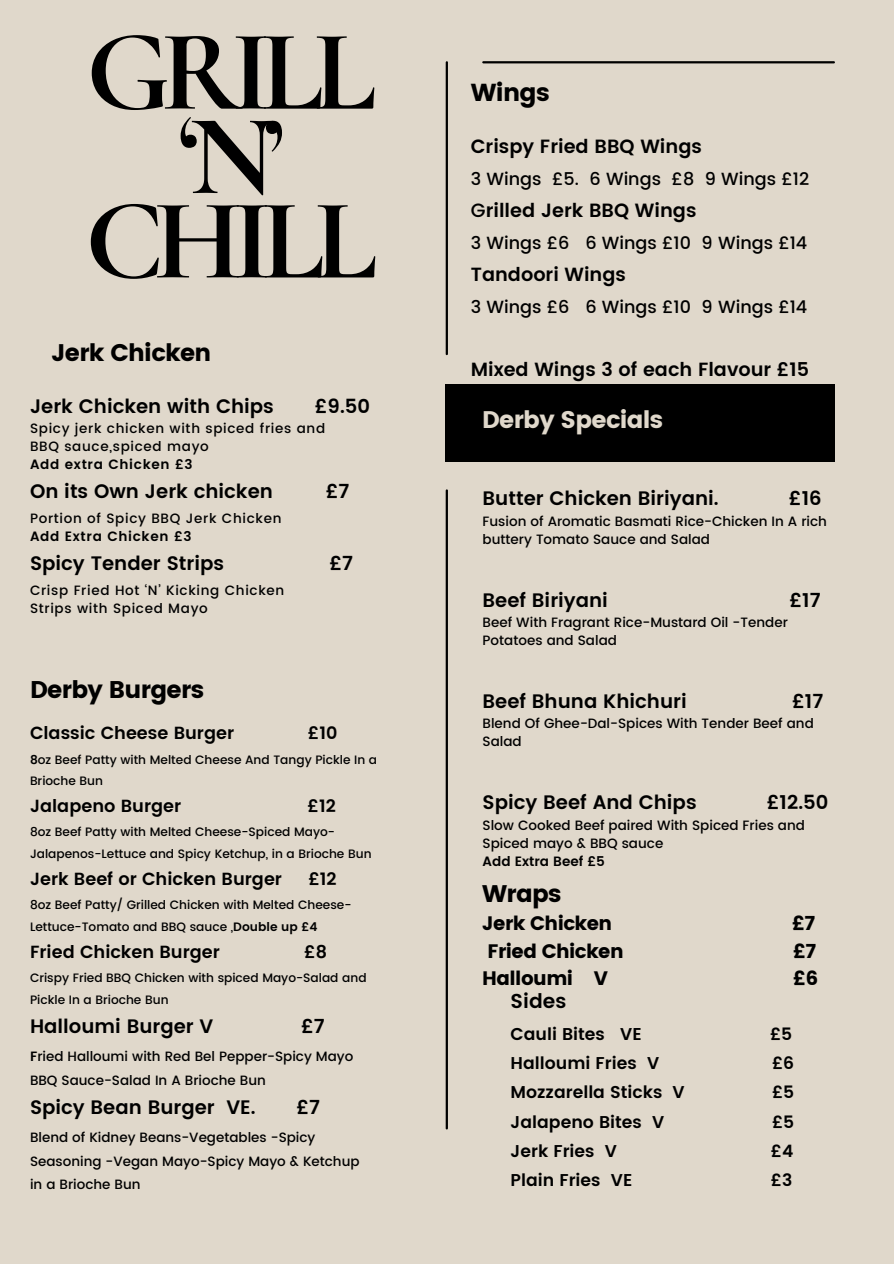
<style>
.page{position:relative;width:894px;height:1264px;background:#fff}
.page>*{position:absolute;margin:0;border:0;box-sizing:border-box;transform-origin:0 0}
.t1{font:700 115.5px/84.3px "Cormorant Garamond";letter-spacing:-.085em;color:#000;text-align:center}
.t2{font:24.6px "Poppins";letter-spacing:-.03em;color:#000}
.t3{font:24.15px "Poppins";letter-spacing:-.03em;color:#000}
.t4{font:24px "Poppins";letter-spacing:-.03em;color:#000}
.t5{font:24px "Poppins";letter-spacing:-.03em;color:#e0d8cb}
.t6{font:600 20.1px "Poppins";color:#000}
.t7{font:600 19.5px "Poppins";color:#000}
.t8{font:19.5px "Poppins";letter-spacing:-.03em;color:#000}
.t9{font:600 19.2px "Poppins";color:#000}
.t10{font:600 19.05px "Poppins";color:#000}
.t11{font:600 17.55px "Poppins";color:#000}
.t12{font:500 17.55px "Poppins";color:#000}
.t13{font:600 17.1px "Poppins";color:#000}
.t14{font:500 13.5px/18px "Poppins";color:#000}
.t15{font:500 13.5px/18px "Poppins";letter-spacing:.05em;color:#000}
.t16{font:500 12.15px/21.3px "Poppins";color:#000}
.s1{font-weight:600}
.s2{font-weight:500}
</style>
<div class="page">
<div style="left:0;top:0;width:893px;height:1263px;background:#e0d8cb"></div>
<hr style="left:483px;top:61px;width:350px;height:2px;background:#000">
<hr style="left:445px;top:62px;width:3px;height:292px;background:#000">
<hr style="left:445px;top:490px;width:3px;height:638px;background:#000">
<div style="left:445px;top:384px;width:389px;height:78px;background:#000"></div>
<h1 class="t1" style="left:86px;top:30px;width:292px">GRILL ‘N’</h1>
<p class="t1" style="left:85px;top:198px;width:294px">CHILL</p>
<h2 class="t4" style="left:51px;top:339px;width:161px">Jerk Chicken</h2>
<h3 class="t7" style="left:30px;top:394px;width:245px">Jerk Chicken with Chips</h3>
<h3 class="t7" style="left:315px;top:394px;width:57px">£9.50</h3>
<h5 class="t15" style="left:30px;top:419px;width:296px">Spicy jerk chicken with spiced fries and<br>BBQ sauce,spiced mayo<br><span class="s1">Add extra Chicken £3</span></h5>
<h5 class="t7" style="left:30px;top:480px;width:244px">On its Own Jerk chicken</h5>
<h5 class="t7" style="left:325px;top:480px;width:25px">£7</h5>
<h3 class="t15" style="left:30px;top:509px;width:253px">Portion of Spicy BBQ Jerk Chicken<br><span class="s1">Add Extra Chicken £3</span></h3>
<h5 class="t7" style="left:30px;top:552px;width:195px">Spicy Tender Strips</h5>
<h5 class="t7" style="left:329px;top:552px;width:25px">£7</h5>
<h4 class="t15" style="left:30px;top:581px;width:256px">Crisp Fried Hot ‘N’ Kicking Chicken<br>Strips with Spiced Mayo</h4>
<h3 class="t3" style="left:30px;top:675px;width:175px">Derby Burgers</h3>
<h2 class="t11" style="left:30px;top:723px;width:205px">Classic Cheese Burger</h2>
<h2 class="t11" style="left:308px;top:723px;width:31px">£10</h2>
<p class="t16" style="left:30px;top:748px;width:348px"><span class="s1">8</span>oz Beef Patty with Melted Cheese And Tangy Pickle In a</p>
<p class="t16" style="left:30px;top:770px;width:75px">Brioche Bun</p>
<p class="t11" style="left:30px;top:795px;width:153px">Jalapeno Burger</p>
<p class="t11" style="left:307px;top:795px;width:30px">£12</p>
<p class="t16" style="left:30px;top:821px;width:343px">8oz Beef Patty with Melted Cheese-Spiced Mayo-<br>Jalapenos-Lettuce and Spicy Ketchup, in a Brioche Bun</p>
<p class="t11" style="left:30px;top:868px;width:253px">Jerk Beef or Chicken Burger</p>
<p class="t11" style="left:308px;top:868px;width:30px">£12</p>
<p class="t16" style="left:30px;top:894px;width:323px">8oz Beef Patty/ Grilled Chicken with Melted Cheese-<br>Lettuce-Tomato and BBQ sauce ,<span class="s1">Double up £4</span></p>
<p class="t11" style="left:30px;top:941px;width:191px">Fried Chicken Burger</p>
<p class="t11" style="left:304px;top:941px;width:24px">£8</p>
<p class="t16" style="left:30px;top:967px;width:338px">Crispy Fried BBQ Chicken with spiced Mayo-Salad and<br>Pickle In a Brioche Bun</p>
<p class="t7" style="left:30px;top:1014px;width:185px">Halloumi Burger V</p>
<p class="t7" style="left:301px;top:1014px;width:25px">£7</p>
<p class="t14" style="left:30px;top:1047px;width:325px"><span class="s1">F</span>ried Halloumi with Red Bel Pepper-Spicy Mayo</p>
<p class="t14" style="left:30px;top:1070px;width:237px">BBQ Sauce-Salad In A Brioche Bun</p>
<p class="t7" style="left:30px;top:1095px;width:227px">Spicy Bean Burger VE.</p>
<p class="t7" style="left:296px;top:1095px;width:25px">£7</p>
<p class="t14" style="left:30px;top:1126px;width:331px;line-height:23.2px">Blend of Kidney Beans-Vegetables -Spicy<br>Seasoning -Vegan Mayo-Spicy Mayo &amp; Ketchup</p>
<p class="t14" style="left:30px;top:1175px;width:112px">in a Brioche Bun</p>
<h3 class="t2" style="left:470px;top:78px;width:80px">Wings</h3>
<h2 class="t9" style="left:470px;top:135px;width:232px">Crispy Fried BBQ Wings</h2>
<h2 class="t12" style="left:470px;top:169px;width:340px">3 Wings £5. 6 Wings £8 9 Wings £12</h2>
<h2 class="t9" style="left:470px;top:199px;width:227px"><span class="s2">G</span>rilled Jerk BBQ Wings</h2>
<h2 class="t12" style="left:470px;top:233px;width:338px">3 Wings £6 6 Wings £10 9 Wings £14</h2>
<h2 class="t10" style="left:470px;top:263px;width:156px">Tandoori Wings</h2>
<h2 class="t12" style="left:470px;top:297px;width:338px">3 Wings £6 6 Wings £10 9 Wings £14</h2>
<h3 class="t10" style="left:470px;top:358px;width:339px">Mixed Wings 3 of each Flavour £15</h3>
<h5 class="t5" style="left:482px;top:406px;width:182px">Derby Specials</h5>
<h5 class="t7" style="left:482px;top:487px;width:237px">Butter Chicken Biriyani.</h5>
<h5 class="t7" style="left:788px;top:487px;width:34px">£16</h5>
<h5 class="t14" style="left:482px;top:512px;width:346px">Fusion of Aromatic Basmati Rice-Chicken In A rich buttery Tomato Sauce and Salad</h5>
<h2 class="t7" style="left:482px;top:588px;width:127px">Beef Biriyani</h2>
<h2 class="t7" style="left:789px;top:588px;width:33px">£17</h2>
<h2 class="t14" style="left:482px;top:613px;width:307px">Beef With Fragrant Rice-Mustard Oil -Tender<br>Potatoes and Salad</h2>
<h5 class="t7" style="left:482px;top:689px;width:206px">Beef Bhuna Khichuri</h5>
<h5 class="t7" style="left:791px;top:689px;width:33px">£17</h5>
<h5 class="t14" style="left:482px;top:714px;width:333px">Blend Of Ghee-Dal-Spices With Tender Beef and<br>Salad</h5>
<h3 class="t7" style="left:482px;top:791px;width:215px">Spicy Beef And Chips</h3>
<h3 class="t7" style="left:766px;top:791px;width:63px">£12.50</h3>
<h3 class="t14" style="left:482px;top:816px;width:324px">Slow Cooked Beef paired With Spiced Fries and<br>Spiced mayo &amp; BBQ sauce<br><span class="s1">Add Extra Beef £5</span></h3>
<h5 class="t4" style="left:482px;top:880px;width:81px">Wraps</h5>
<h5 class="t8" style="left:482px;top:912px;width:131px">Jerk Chicken</h5>
<h5 class="t8" style="left:791px;top:912px;width:25px">£7</h5>
<h5 class="t8" style="left:487px;top:939px;width:138px">Fried Chicken</h5>
<h5 class="t8" style="left:792px;top:939px;width:25px">£7</h5>
<h5 class="t8" style="left:482px;top:966px;width:127px">Halloumi V</h5>
<h5 class="t8" style="left:793px;top:966px;width:26px">£6</h5>
<p class="t6" style="left:510px;top:989px;width:57px">Sides</p>
<p class="t13" style="left:510px;top:1023px;width:133px">Cauli Bites VE</p>
<p class="t13" style="left:769px;top:1023px;width:24px">£5</p>
<p class="t13" style="left:510px;top:1053px;width:150px">Halloumi Fries V</p>
<p class="t13" style="left:771px;top:1053px;width:24px">£6</p>
<p class="t13" style="left:510px;top:1082px;width:176px">Mozzarella Sticks V</p>
<p class="t13" style="left:771px;top:1082px;width:24px">£5</p>
<p class="t13" style="left:510px;top:1111px;width:155px">Jalapeno Bites V</p>
<p class="t13" style="left:771px;top:1111px;width:24px">£5</p>
<p class="t13" style="left:510px;top:1140px;width:108px">Jerk Fries V</p>
<p class="t13" style="left:770px;top:1140px;width:24px">£4</p>
<p class="t13" style="left:510px;top:1170px;width:123px">Plain Fries VE</p>
<p class="t13" style="left:770px;top:1170px;width:23px">£3</p>
</div>
